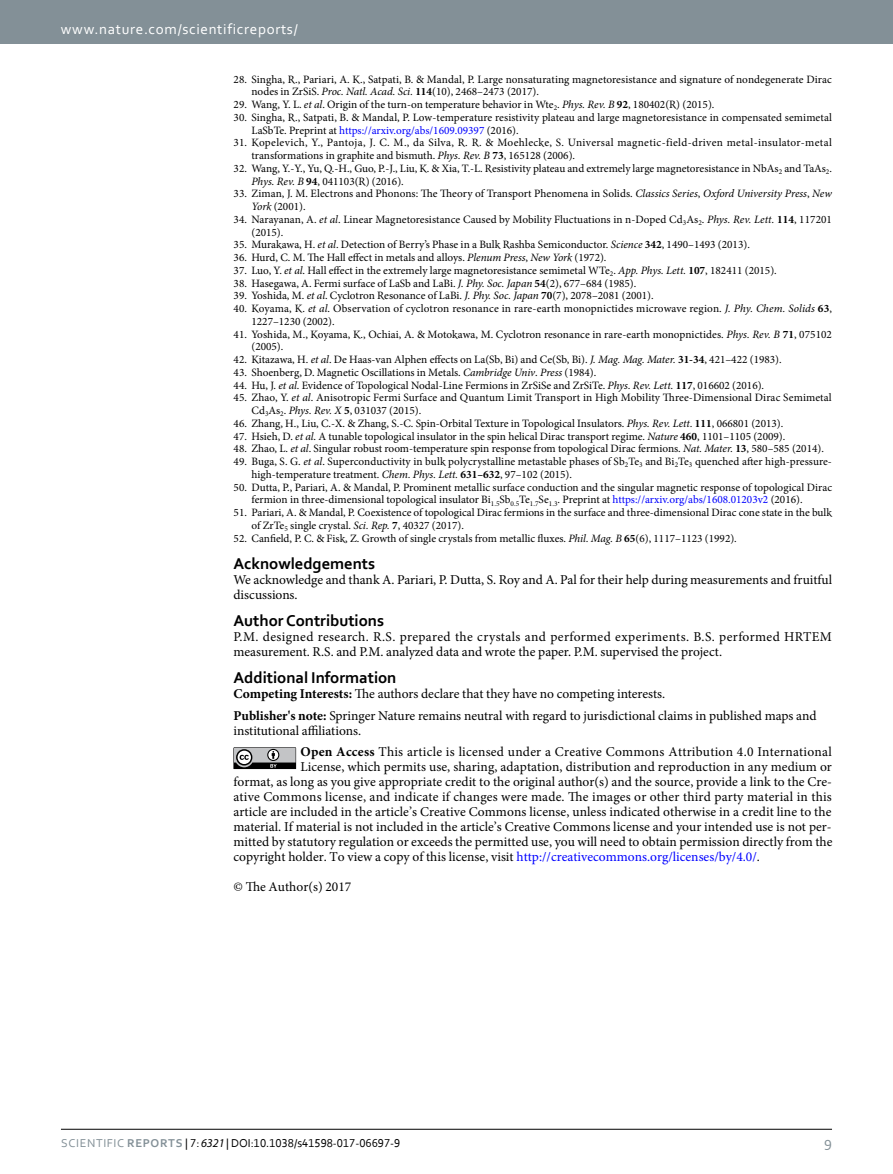
<style>
.page{position:relative;width:893px;height:1174px;background:#fff}
.page>*{position:absolute;margin:0;border:0;box-sizing:border-box;transform-origin:0 0}
.t1{font:16.5px "Corbel Bold 2";color:#000}
.t2{font:15px "Corbel 2";letter-spacing:.045em;color:#fff}
.t3{font:15px "Corbel 2";color:#839097}
.t4{font:13.5px/15px "Minion Pro";color:#000}
.t5{font:13.5px/21.8px "Minion Pro";letter-spacing:.02em;color:#000}
.t6{font:12px "Corbel";color:#000}
.t7{font:11.25px/12.8px "Minion Pro";color:#000}
.t8{font:11.25px/12.8px "Minion Pro";letter-spacing:.025em;color:#000}
.s1{font-style:italic}
.s2{font-weight:700}
.s3{color:#00f}
.s4{font-family:"Corbel 2";color:#839097}
.s5{font-family:"Corbel Bold 2";color:#839097}
.s6{font-family:"Myriad Pro";font-style:italic}
</style>
<div class="page">
<div style="left:0;top:0;width:893px;height:43px;background:#839097"></div>
<hr style="left:61px;top:1129px;width:771px;height:1px;background:#000">
<svg style="left:233px;top:747px;width:63px;height:22px"></svg>
<h2 class="t2" style="left:61px;top:19px;width:238px">www.nature.com/scientificreports/</h2>
<p class="t7" style="left:251px;top:73px;width:582px;text-indent:-18px">28. Singha, R., Pariari, A. K., Satpati, B. &amp; Mandal, P. Large nonsaturating magnetoresistance and signature of nondegenerate Dirac nodes in ZrSiS. <span class="s1">Proc. Natl. Acad. Sci.</span> <span class="s2">114</span>(10), 2468–2473 (2017).</p>
<p class="t7" style="left:234px;top:98px;width:482px">29. Wang, Y. L. <span class="s1">et al</span>. Origin of the turn-on temperature behavior in Wte<sub>2</sub>. <span class="s1">Phys. Rev. B</span> <span class="s2">92</span>, 180402(R) (2015).</p>
<p class="t7" style="left:251px;top:111px;width:582px;text-indent:-18px">30. Singha, R., Satpati, B. &amp; Mandal, P. Low-temperature resistivity plateau and large magnetoresistance in compensated semimetal<br>LaSbTe. Preprint at <span class="s3">https://arxiv.org/abs/1609.09397</span> (2016).</p>
<p class="t8" style="left:251px;top:136px;width:582px;text-indent:-18px">31. Kopelevich, Y., Pantoja, J. C. M., da Silva, R. R. &amp; Moehlecke, S. Universal magnetic-field-driven metal-insulator-metal transformations in graphite and bismuth. <span class="s1">Phys. Rev. B</span> <span class="s2">73</span>, 165128 (2006).</p>
<p class="t7" style="left:251px;top:162px;width:582px;text-indent:-18px">32. Wang, Y.-Y., Yu, Q.-H., Guo, P.-J., Liu, K. &amp; Xia, T.-L. Resistivity plateau and extremely large magnetoresistance in NbAs<sub>2</sub> and TaAs<sub>2</sub>.<br><span class="s1">Phys. Rev. B</span> <span class="s2">94</span>, 041103(R) (2016).</p>
<p class="t7" style="left:251px;top:187px;width:582px;text-indent:-18px">33. Ziman, J. M. Electrons and Phonons: The Theory of Transport Phenomena in Solids. <span class="s1">Classics Series</span>, <span class="s1">Oxford University Press</span>, <span class="s1">New<br>York</span> (2001).</p>
<p class="t7" style="left:251px;top:213px;width:582px;text-indent:-18px">34. Narayanan, A. <span class="s1">et al</span>. Linear Magnetoresistance Caused by Mobility Fluctuations in n-Doped Cd<sub>3</sub>As<sub>2</sub>. <span class="s1">Phys. Rev. Lett.</span> <span class="s2">114</span>, 117201 (2015).</p>
<p class="t7" style="left:234px;top:238px;width:518px">35. Murakawa, H. <span class="s1">et al</span>. Detection of Berry’s Phase in a Bulk Rashba Semiconductor. <span class="s1">Science</span> <span class="s2">342</span>, 1490–1493 (2013).</p>
<p class="t7" style="left:234px;top:251px;width:374px">36. Hurd, C. M. The Hall effect in metals and alloys. <span class="s1">Plenum Press</span>, <span class="s1">New York</span> (1972).</p>
<p class="t7" style="left:234px;top:264px;width:545px">37. Luo, Y. <span class="s1">et al</span>. Hall effect in the extremely large magnetoresistance semimetal WTe<sub>2</sub>. <span class="s1">App. Phys. Lett.</span> <span class="s2">107</span>, 182411 (2015).</p>
<p class="t7" style="left:234px;top:277px;width:404px">38. Hasegawa, A. Fermi surface of LaSb and LaBi. <span class="s1">J. Phy. Soc. Japan</span> <span class="s2">54</span>(2), 677–684 (1985).</p>
<p class="t7" style="left:234px;top:289px;width:422px">39. Yoshida, M. <span class="s1">et al</span>. Cyclotron Resonance of LaBi. <span class="s1">J. Phy. Soc. Japan</span> <span class="s2">70</span>(7), 2078–2081 (2001).</p>
<p class="t7" style="left:251px;top:302px;width:582px;text-indent:-18px">40. Koyama, K. <span class="s1">et al</span>. Observation of cyclotron resonance in rare-earth monopnictides microwave region. <span class="s1">J. Phy. Chem. Solids</span> <span class="s2">63</span>,<br>1227–1230 (2002).</p>
<p class="t7" style="left:251px;top:328px;width:582px;text-indent:-18px">41. Yoshida, M., Koyama, K., Ochiai, A. &amp; Motokawa, M. Cyclotron resonance in rare-earth monopnictides. <span class="s1">Phys. Rev. B</span> <span class="s2">71</span>, 075102 (2005).</p>
<p class="t7" style="left:234px;top:353px;width:550px">42. Kitazawa, H. <span class="s1">et al</span>. De Haas-van Alphen effects on La(Sb, Bi) and Ce(Sb, Bi). <span class="s1">J. Mag. Mag. Mater.</span> <span class="s2">31-34</span>, 421–422 (1983).</p>
<p class="t7" style="left:234px;top:366px;width:364px">43. Shoenberg, D. Magnetic Oscillations in Metals. <span class="s1">Cambridge Univ</span>. <span class="s1">Press</span> (1984).</p>
<p class="t7" style="left:234px;top:379px;width:532px">44. Hu, J. <span class="s1">et al</span>. Evidence of Topological Nodal-Line Fermions in ZrSiSe and ZrSiTe. <span class="s1">Phys. Rev. Lett.</span> <span class="s2">117</span>, 016602 (2016).</p>
<p class="t7" style="left:251px;top:391px;width:582px;text-indent:-18px">45. Zhao, Y. <span class="s1">et al</span>. Anisotropic Fermi Surface and Quantum Limit Transport in High Mobility Three-Dimensional Dirac Semimetal<br>Cd<sub>3</sub>As<sub>2</sub>. <span class="s1">Phys. Rev. X</span> <span class="s2">5</span>, 031037 (2015).</p>
<p class="t7" style="left:234px;top:417px;width:551px">46. Zhang, H., Liu, C.-X. &amp; Zhang, S.-C. Spin-Orbital Texture in Topological Insulators. <span class="s1">Phys. Rev. Lett.</span> <span class="s2">111</span>, 066801 (2013).</p>
<p class="t7" style="left:234px;top:430px;width:553px">47. Hsieh, D. <span class="s1">et al</span>. A tunable topological insulator in the spin helical Dirac transport regime. <span class="s1">Nature</span> <span class="s2">460</span>, 1101–1105 (2009).</p>
<p class="t7" style="left:234px;top:442px;width:592px">48. Zhao, L. <span class="s1">et al</span>. Singular robust room-temperature spin response from topological Dirac fermions. <span class="s1">Nat. Mater.</span> <span class="s2">13</span>, 580–585 (2014).</p>
<p class="t7" style="left:251px;top:455px;width:582px;text-indent:-18px">49. Buga, S. G. <span class="s1">et al</span>. Superconductivity in bulk polycrystalline metastable phases of Sb<sub>2</sub>Te<sub>3</sub> and Bi<sub>2</sub>Te<sub>3</sub> quenched after high-pressure&shy;high-temperature treatment. <span class="s1">Chem. Phys. Lett.</span> <span class="s2">631–632</span>, 97–102 (2015).</p>
<p class="t7" style="left:251px;top:481px;width:582px;text-indent:-18px">50. Dutta, P., Pariari, A. &amp; Mandal, P. Prominent metallic surface conduction and the singular magnetic response of topological Dirac fermion in three-dimensional topological insulator Bi<sub>1.5</sub>Sb<sub>0.5</sub>Te<sub>1.7</sub>Se<sub>1.3</sub>. Preprint at <span class="s3">https://arxiv.org/abs/1608.01203v2</span> (2016).</p>
<p class="t7" style="left:251px;top:506px;width:582px;text-indent:-18px">51. Pariari, A. &amp; Mandal, P. Coexistence of topological Dirac fermions in the surface and three-dimensional Dirac cone state in the bulk of ZrTe<sub>5</sub> single crystal. <span class="s1">Sci. Rep.</span> <span class="s2">7</span>, 40327 (2017).</p>
<p class="t7" style="left:234px;top:532px;width:505px">52. Canfield, P. C. &amp; Fisk, Z. Growth of single crystals from metallic fluxes. <span class="s1">Phil. Mag. B</span> <span class="s2">65</span>(6), 1117–1123 (1992).</p>
<h1 class="t1" style="left:233px;top:553px;width:143px">Acknowledgements</h1>
<p class="t4" style="left:233px;top:572px;width:600px">We acknowledge and thank A. Pariari, P. Dutta, S. Roy and A. Pal for their help during measurements and fruitful discussions.</p>
<h1 class="t1" style="left:233px;top:610px;width:152px">Author Contributions</h1>
<p class="t4" style="left:233px;top:629px;width:600px">P.M. designed research. R.S. prepared the crystals and performed experiments. B.S. performed HRTEM measurement. R.S. and P.M. analyzed data and wrote the paper. P.M. supervised the project.</p>
<h1 class="t1" style="left:233px;top:667px;width:164px">Additional Information</h1>
<p class="t4" style="left:233px;top:682px;width:584px;line-height:21.8px"><span class="s2">Competing Interests:</span> The authors declare that they have no competing interests.<br><span class="s2">Publisher's note:</span> Springer Nature remains neutral with regard to jurisdictional claims in published maps and</p>
<p class="t5" style="left:301px;top:719px;width:533px;text-indent:-67px">institutional affiliations.<br><span class="s2">Open Access</span> This article is licensed under a Creative Commons Attribution 4.0 International</p>
<p class="t4" style="left:233px;top:759px;width:601px;text-align:justify;text-indent:67px">License, which permits use, sharing, adaptation, distribution and reproduction in any medium or format, as long as you give appropriate credit to the original author(s) and the source, provide a link to the Cre&shy;ative Commons license, and indicate if changes were made. The images or other third party material in this article are included in the article’s Creative Commons license, unless indicated otherwise in a credit line to the material. If material is not included in the article’s Creative Commons license and your intended use is not per&shy;mitted by statutory regulation or exceeds the permitted use, you will need to obtain permission directly from the copyright holder. To view a copy of this license, visit <span class="s3">http://creativecommons.org/licenses/by/4.0/</span>.</p>
<p class="t4" style="left:233px;top:879px;width:119px">© The Author(s) 2017</p>
<p class="t6" style="left:61px;top:1135px;width:341px"><span class="s4">Scientific</span> <span class="s5">REPOrTS</span> | 7: <span class="s6">6321</span> | DOI:10.1038/s41598-017-06697-9</p>
<h2 class="t3" style="left:824px;top:1132px;width:9px">9</h2>
</div>
